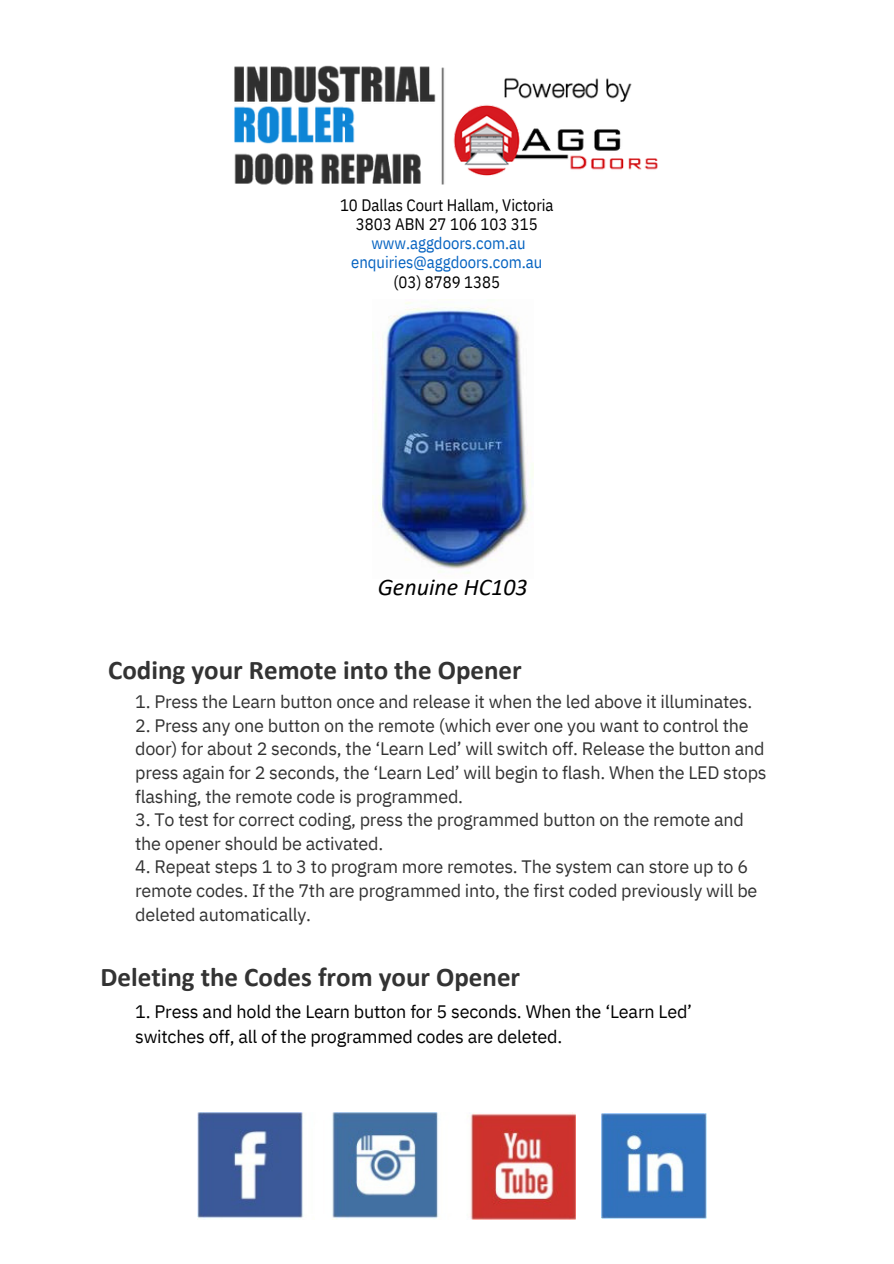
<style>
.page{position:relative;width:894px;height:1264px;background:#fff}
.page>*{position:absolute;margin:0;border:0;box-sizing:border-box;transform-origin:0 0}
.t1{font:700 27px "Calibri";color:#333}
.t2{font:italic 24px "Calibri";color:#000}
.t3{font:18px/23.7px "IBM Plex Sans";letter-spacing:-.015em;color:#333}
.t4{font:18px/24.8px "IBM Plex Sans";letter-spacing:-.015em;color:#000}
.t5{font:16.5px/19.2px "IBM Plex Sans Cond";color:#000;text-align:center}
.t6{font:16.5px/19.2px "IBM Plex Sans Cond";color:#0563c1;text-align:center}
</style>
<div class="page">
<img style="left:372px;top:302px;width:161px;height:272px">
<img style="left:198px;top:1112px;width:377px;height:107px">
<img style="left:601px;top:1113px;width:105px;height:105px">
<img style="left:234px;top:65px;width:424px;height:120px">
<p class="t5" style="left:340px;top:195px;width:215px">10 Dallas Court Hallam, Victoria<br>3803 ABN 27 106 103 315</p>
<p class="t6" style="left:351px;top:233px;width:193px">www.aggdoors.com.au enquiries@aggdoors.com.au</p>
<p class="t5" style="left:393px;top:272px;width:108px">(03) 8789 1385</p>
<p class="t2" style="left:378px;top:576px;width:151px">Genuine HC103</p>
<h2 class="t1" style="left:108px;top:658px;width:415px">Coding your Remote into the Opener</h2>
<p class="t3" style="left:135px;top:689px;width:618px">1. Press the Learn button once and release it when the led above it illuminates.</p>
<p class="t3" style="left:135px;top:713px;width:633px">2. Press any one button on the remote (which ever one you want to control the door) for about 2 seconds, the ‘Learn Led’ will switch off. Release the button and press again for 2 seconds, the ‘Learn Led’ will begin to flash. When the LED stops flashing, the remote code is programmed.</p>
<p class="t3" style="left:135px;top:807px;width:610px">3. To test for correct coding, press the programmed button on the remote and the opener should be activated.</p>
<h1 class="t3" style="left:135px;top:854px;width:623px">4. Repeat steps 1 to 3 to program more remotes. The system can store up to 6 remote codes. If the 7th are programmed into, the first coded previously will be deleted automatically.</h1>
<h1 class="t1" style="left:100px;top:965px;width:421px">Deleting the Codes from your Opener</h1>
<p class="t4" style="left:135px;top:999px;width:558px">1. Press and hold the Learn button for 5 seconds. When the ‘Learn Led’ switches off, all of the programmed codes are deleted.</p>
</div>
